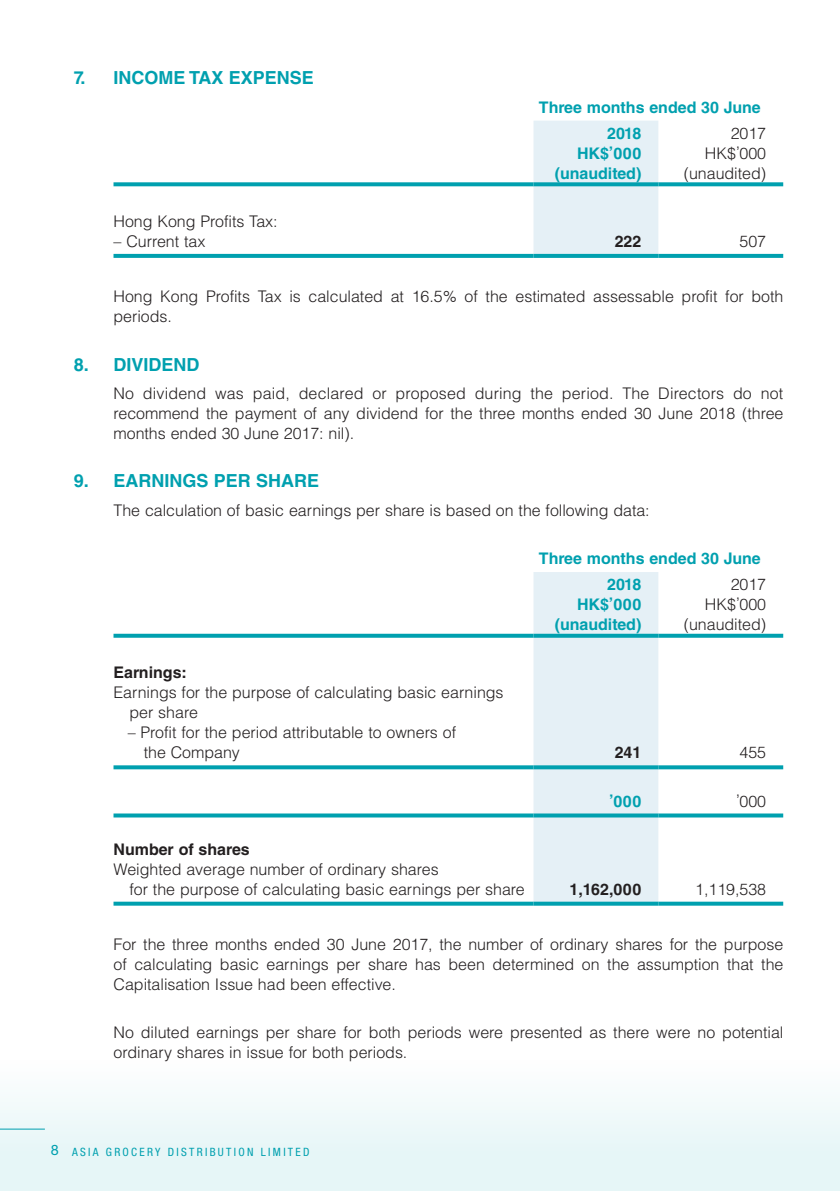
<style>
.page{position:relative;width:840px;height:1191px;background:#fff}
.page>*{position:absolute;margin:0;border:0;box-sizing:border-box;transform-origin:0 0}
.t1{font:700 18px "Helvetica LT Std";color:#00a0af}
.t2{font:300 16px/20px "Helvetica LT Std";color:#231f20}
.t3{font:700 16px/25.6px "Helvetica LT Std";color:#00a0af}
.t4{font:700 16px "Helvetica LT Std";color:#231f20}
.t5{font:condensed 11.4px "Helvetica Neue LT Std";letter-spacing:.2em;color:#00a0af}
.s1{font-stretch:normal;font-size:14.4px}
</style>
<div class="page">
<div style="left:0;top:1060px;width:839px;height:131px;background:linear-gradient(to bottom,#fcfefe,#e1f4f5)"></div>
<hr style="left:0;top:1128px;width:45px;height:1px;background:#00a0af">
<div style="left:533px;top:121px;width:125px;height:133px;background:#e5f0f6"></div>
<svg style="left:113px;top:182px;width:420px;height:4px;background:#14a7b5"></svg>
<svg style="left:533px;top:182px;width:125px;height:4px"></svg>
<svg style="left:658px;top:182px;width:124px;height:4px"></svg>
<svg style="left:113px;top:254px;width:420px;height:4px;background:#07a2b1"></svg>
<svg style="left:533px;top:254px;width:125px;height:4px"></svg>
<svg style="left:658px;top:254px;width:124px;height:4px"></svg>
<div style="left:533px;top:572px;width:125px;height:329px;background:#e5f0f6"></div>
<svg style="left:113px;top:634px;width:420px;height:4px;background:#0fa5b3"></svg>
<svg style="left:533px;top:634px;width:125px;height:4px"></svg>
<svg style="left:658px;top:634px;width:124px;height:4px"></svg>
<svg style="left:113px;top:765px;width:420px;height:4px;background:#16a8b5"></svg>
<svg style="left:533px;top:765px;width:125px;height:4px"></svg>
<svg style="left:658px;top:765px;width:124px;height:4px"></svg>
<svg style="left:113px;top:813px;width:420px;height:4px;background:#20abb8"></svg>
<svg style="left:533px;top:813px;width:125px;height:4px"></svg>
<svg style="left:658px;top:813px;width:124px;height:4px"></svg>
<svg style="left:113px;top:901px;width:420px;height:4px;background:#2bb0bc"></svg>
<svg style="left:533px;top:901px;width:125px;height:4px"></svg>
<svg style="left:658px;top:901px;width:124px;height:4px"></svg>
<p class="t1" style="left:74px;top:67px;width:241px">7. INCOME TAX EXPENSE</p>
<p class="t3" style="left:607px;top:94px;width:155px;text-indent:-68px">Three months ended 30 June<br>2018</p>
<p class="t2" style="left:730px;top:123px;width:37px">2017</p>
<p class="t3" style="left:576px;top:140px;width:66px">HK$’000</p>
<p class="t2" style="left:704px;top:143px;width:63px">HK$’000</p>
<p class="t3" style="left:554px;top:160px;width:88px">(unaudited)</p>
<p class="t2" style="left:683px;top:163px;width:84px">(unaudited)</p>
<p class="t2" style="left:113px;top:211px;width:165px">Hong Kong Profits Tax:</p>
<p class="t2" style="left:113px;top:231px;width:93px">– Current tax</p>
<p class="t4" style="left:614px;top:232px;width:28px">222</p>
<p class="t2" style="left:739px;top:231px;width:28px">507</p>
<p class="t2" style="left:113px;top:286px;width:671px">Hong Kong Profits Tax is calculated at 16.5% of the estimated assessable profit for both periods.</p>
<p class="t1" style="left:74px;top:353px;width:127px">8. DIVIDEND</p>
<p class="t2" style="left:113px;top:383px;width:671px;text-align:justify">No dividend was paid, declared or proposed during the period. The Directors do not recommend the payment of any dividend for the three months ended 30 June 2018 (three months ended 30 June 2017: nil).</p>
<p class="t1" style="left:74px;top:470px;width:247px">9. EARNINGS PER SHARE</p>
<p class="t2" style="left:113px;top:500px;width:537px">The calculation of basic earnings per share is based on the following data:</p>
<p class="t3" style="left:607px;top:545px;width:155px;text-indent:-68px">Three months ended 30 June<br>2018</p>
<p class="t2" style="left:730px;top:574px;width:37px">2017</p>
<p class="t4" style="left:113px;top:663px;width:75px">Earnings:</p>
<p class="t2" style="left:129px;top:682px;width:375px;text-indent:-16px">Earnings for the purpose of calculating basic earnings per share</p>
<p class="t2" style="left:144px;top:722px;width:314px;text-indent:-16px">– Profit for the period attributable to owners of the Company</p>
<p class="t4" style="left:113px;top:839px;width:138px">Number of shares</p>
<p class="t2" style="left:129px;top:859px;width:396px;text-indent:-16px">Weighted average number of ordinary shares<br>for the purpose of calculating basic earnings per share</p>
<p class="t3" style="left:576px;top:591px;width:66px">HK$’000</p>
<p class="t2" style="left:704px;top:594px;width:63px">HK$’000</p>
<p class="t3" style="left:554px;top:611px;width:88px">(unaudited)</p>
<p class="t2" style="left:683px;top:614px;width:84px">(unaudited)</p>
<p class="t4" style="left:614px;top:743px;width:28px">241</p>
<p class="t2" style="left:739px;top:742px;width:28px">455</p>
<p class="t3" style="left:608px;top:788px;width:34px">’000</p>
<p class="t2" style="left:735px;top:790px;width:32px">’000</p>
<p class="t4" style="left:569px;top:879px;width:73px">1,162,000</p>
<p class="t2" style="left:694px;top:879px;width:72px">1,119,538</p>
<p class="t2" style="left:113px;top:934px;width:671px;text-align:justify">For the three months ended 30 June 2017, the number of ordinary shares for the purpose of calculating basic earnings per share has been determined on the assumption that the Capitalisation Issue had been effective.</p>
<p class="t2" style="left:113px;top:1022px;width:671px">No diluted earnings per share for both periods were presented as there were no potential ordinary shares in issue for both periods.</p>
<p class="t5" style="left:51px;top:1145px;width:260px"><span class="s1">8</span> ASIA GROCERY DISTRIBUTION LIMITED</p>
</div>
